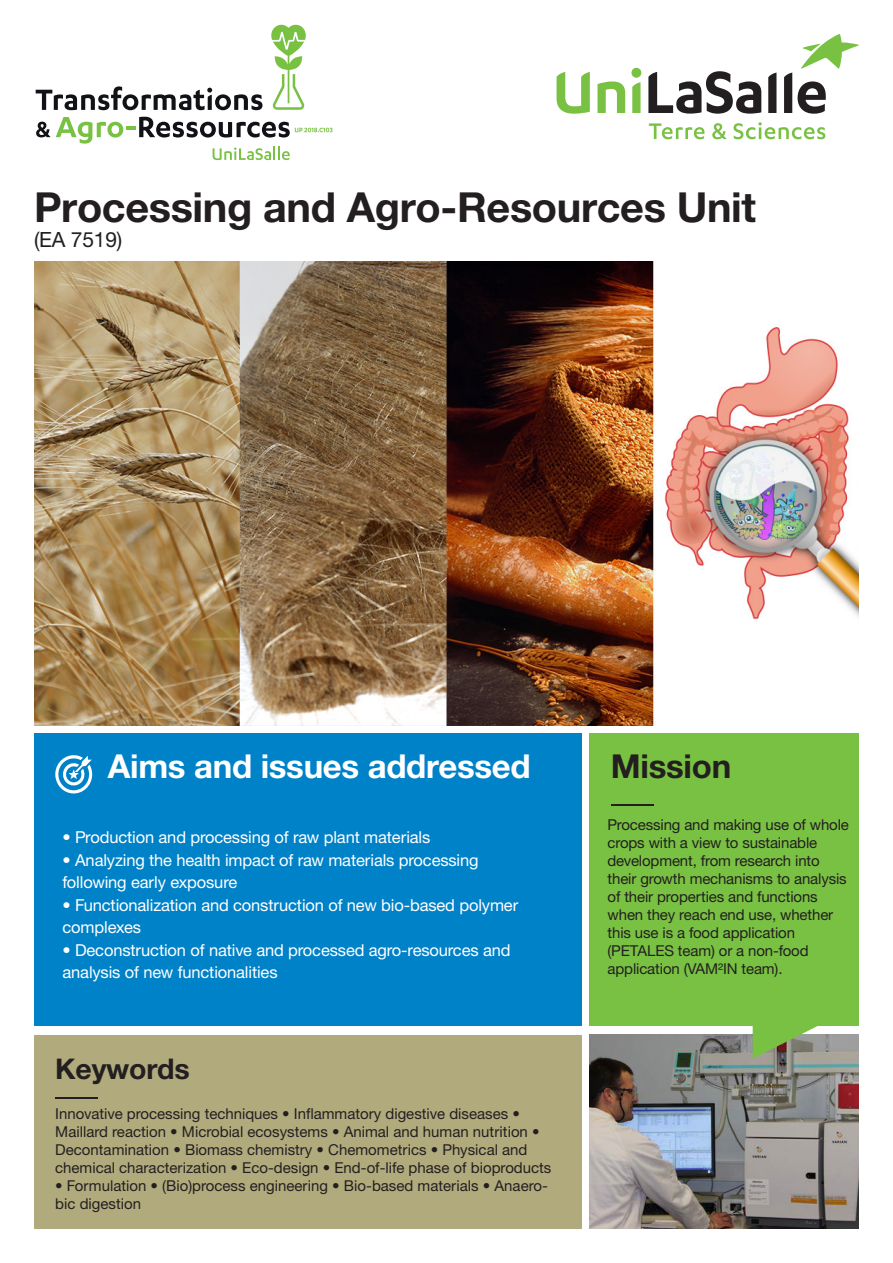
<style>
.page{position:relative;width:893px;height:1263px;background:#fff}
.page>*{position:absolute;margin:0;border:0;box-sizing:border-box;transform-origin:0 0}
.t1{font:700 41.4px "Helvetica Neue CE";letter-spacing:-.01em;color:#231f20}
.t2{font:700 33px "Helvetica Neue CE";letter-spacing:-.01em;color:#fff}
.t3{font:700 33px "Helvetica Neue CE";letter-spacing:-.01em;color:#231f20}
.t4{font:700 28.5px "Helvetica Neue CE";letter-spacing:-.01em;color:#231f20}
.t5{font:21px "Helvetica Neue CE";letter-spacing:-.01em;color:#231f20}
.t6{font:16.5px/22.5px "Helvetica Neue CE";letter-spacing:-.01em;color:#fff}
.t7{font:15px/18px "Helvetica Neue CE";color:#231f20}
</style>
<div class="page">
<div style="left:34px;top:1035px;width:547px;height:194px;background:#b1aa7d"></div>
<img style="left:590px;top:1035px;width:269px;height:194px">
<div style="left:631px;top:68px;width:10px;height:10px;background:#79c142;border-radius:50%"></div>
<svg style="left:648px;top:71px;width:113px;height:43px"></svg>
<svg style="left:798px;top:81px;width:28px;height:33px"></svg>
<svg style="left:768px;top:73px;width:8px;height:40px"></svg>
<svg style="left:784px;top:73px;width:8px;height:40px"></svg>
<svg style="left:597px;top:81px;width:28px;height:32px"></svg>
<svg style="left:557px;top:72px;width:33px;height:42px"></svg>
<svg style="left:632px;top:82px;width:8px;height:31px"></svg>
<svg style="left:801px;top:34px;width:58px;height:35px"></svg>
<svg style="left:649px;top:123px;width:55px;height:16px"></svg>
<svg style="left:712px;top:123px;width:15px;height:16px"></svg>
<svg style="left:734px;top:122px;width:91px;height:17px"></svg>
<div style="left:34px;top:733px;width:547px;height:293px;background:#0082c8"></div>
<svg style="left:55px;top:755px;width:38px;height:39px"></svg>
<div style="left:590px;top:733px;width:269px;height:293px;background:#79c142"></div>
<hr style="left:611px;top:804px;width:42px;height:1px;background:#231f20">
<svg style="left:753px;top:1026px;width:66px;height:33px;background:#86a665"></svg>
<hr style="left:55px;top:1097px;width:43px;height:1px;background:#231f20">
<img style="left:34px;top:261px;width:825px;height:464px">
<svg style="left:36px;top:86px;width:226px;height:24px"></svg>
<svg style="left:36px;top:117px;width:297px;height:43px"></svg>
<svg style="left:271px;top:25px;width:35px;height:85px"></svg>
<h1 class="t1" style="left:34px;top:182px;width:724px">Processing and Agro-Resources Unit</h1>
<h3 class="t5" style="left:34px;top:227px;width:90px">(EA 7519)</h3>
<h2 class="t2" style="left:108px;top:746px;width:424px">Aims and issues addressed</h2>
<h2 class="t3" style="left:611px;top:746px;width:122px">Mission</h2>
<p class="t6" style="left:62px;top:826px;width:369px">• Production and processing of raw plant materials</p>
<p class="t6" style="left:62px;top:849px;width:418px">• Analyzing the health impact of raw materials processing following early exposure</p>
<p class="t6" style="left:62px;top:894px;width:457px">• Functionalization and construction of new bio-based polymer complexes</p>
<p class="t6" style="left:62px;top:939px;width:450px">• Deconstruction of native and processed agro-resources and analysis of new functionalities</p>
<h3 class="t4" style="left:55px;top:1051px;width:136px">Keywords</h3>
<p class="t7" style="left:55px;top:1104px;width:498px">Innovative processing techniques • Inflammatory digestive diseases • Maillard reaction • Microbial ecosystems • Animal and human nutrition • Decontamination • Biomass chemistry • Chemometrics • Physical and chemical characterization • Eco-design • End-of-life phase of bioproducts</p>
<p class="t7" style="left:55px;top:1176px;width:494px">• Formulation • (Bio)process engineering • Bio-based materials • Anaero&shy;bic digestion</p>
<p class="t7" style="left:608px;top:816px;width:243px">Processing and making use of whole crops with a view to sustainable development, from research into their growth mechanisms to analysis of their properties and functions when they reach end use, whether this use is a food application (PETALES team) or a non-food application (VAM²IN team).</p>
</div>
